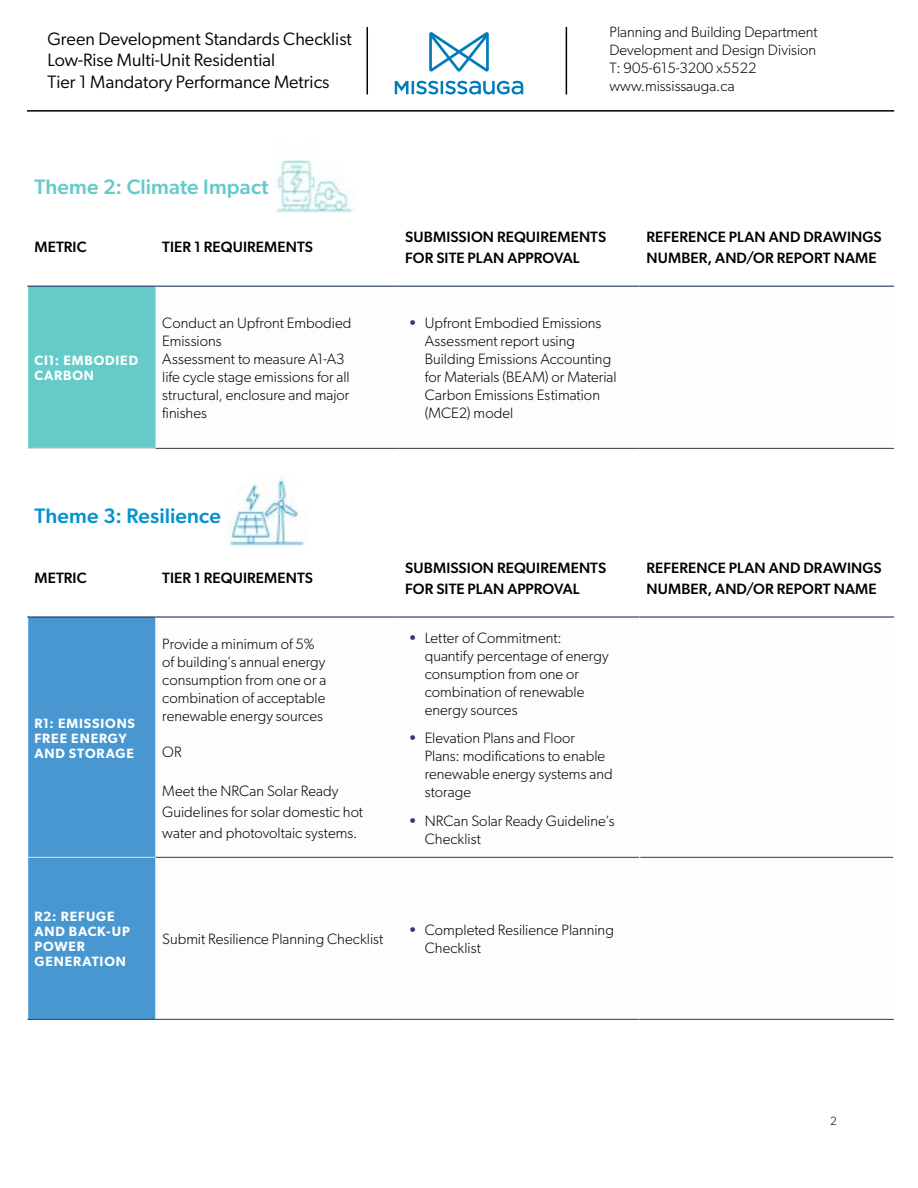
<style>
.page{position:relative;width:918px;height:1188px;background:#fff}
.page>*{position:absolute;margin:0;border:0;box-sizing:border-box;transform-origin:0 0}
.t1{font:500 21px "Gibson";letter-spacing:.005em;color:#65cbc9}
.t2{font:500 21px "Gibson";letter-spacing:.005em;color:#0693cf}
.t3{font:18px/21.6px "Gibson";color:#000}
.t4{font:300 15px/18px "Gibson";color:#000}
.t5{font:500 15px/21px "Gibson";letter-spacing:.01em;color:#000}
.t6{font:600 13.5px/15px "Gibson";letter-spacing:.065em;color:#fff}
.t7{font:300 12px "Gibson";color:#000}
.s1{font-weight:500;color:#452a73}
</style>
<div class="page">
<svg style="left:28px;top:285px;width:865px;height:1px"></svg>
<div style="left:28px;top:286px;width:128px;height:162px;background:#65cbc9"></div>
<svg style="left:156px;top:447px;width:737px;height:1px"></svg>
<hr style="left:155px;top:207px;width:1px;height:79px;background:#fff">
<hr style="left:156px;top:448px;width:243px;height:1px;background:#353744">
<hr style="left:399px;top:448px;width:241px;height:1px;background:#353744">
<hr style="left:398px;top:207px;width:1px;height:79px;background:#fff">
<hr style="left:639px;top:207px;width:1px;height:79px;background:#fff">
<hr style="left:27px;top:286px;width:129px;height:1px;background:#203564">
<hr style="left:156px;top:286px;width:243px;height:1px;background:#203564">
<hr style="left:399px;top:286px;width:241px;height:1px;background:#203564">
<hr style="left:640px;top:286px;width:254px;height:1px;background:#203564">
<hr style="left:27px;top:448px;width:129px;height:1px;background:#dfe1da">
<hr style="left:640px;top:448px;width:254px;height:1px;background:#353744">
<hr style="left:639px;top:287px;width:1px;height:161px;background:#fff">
<img style="left:275px;top:160px;width:77px;height:53px">
<div style="left:28px;top:618px;width:128px;height:401px;background:#4897d0"></div>
<svg style="left:156px;top:856px;width:737px;height:163px"></svg>
<hr style="left:156px;top:857px;width:243px;height:1px;background:#353744">
<hr style="left:399px;top:857px;width:240px;height:1px;background:#353744">
<hr style="left:27px;top:1019px;width:129px;height:1px;background:#353744">
<hr style="left:156px;top:1019px;width:243px;height:1px;background:#353744">
<hr style="left:399px;top:1019px;width:241px;height:1px;background:#353744">
<hr style="left:27px;top:616px;width:129px;height:2px;background:#203564">
<hr style="left:156px;top:616px;width:243px;height:2px;background:#203564">
<hr style="left:399px;top:616px;width:241px;height:2px;background:#203564">
<hr style="left:640px;top:616px;width:254px;height:2px;background:#203564">
<hr style="left:640px;top:857px;width:253px;height:1px;background:#353744">
<hr style="left:640px;top:1019px;width:254px;height:1px;background:#353744">
<hr style="left:28px;top:857px;width:128px;height:1px;background:#dfe1da">
<hr style="left:639px;top:618px;width:1px;height:239px;background:#fff">
<hr style="left:639px;top:857px;width:1px;height:162px;background:#fff">
<img style="left:225px;top:473px;width:83px;height:73px">
<hr style="left:27px;top:110px;width:867px;height:2px;background:#000">
<hr style="left:367px;top:27px;width:1px;height:67px;background:#000">
<hr style="left:566px;top:27px;width:1px;height:67px;background:#000">
<svg style="left:395px;top:81px;width:128px;height:13px"></svg>
<svg style="left:429px;top:32px;width:60px;height:40px"></svg>
<p class="t3" style="left:48px;top:27px;width:306px">Green Development Standards Checklist<br>Low-Rise Multi-Unit Residential<br>Tier 1 Mandatory Performance Metrics</p>
<p class="t4" style="left:609px;top:23px;width:210px">Planning and Building Department<br>Development and Design Division<br>T: 905-615-3200 x5522 www.mississauga.ca</p>
<h1 class="t1" style="left:34px;top:174px;width:236px">Theme 2: Climate Impact</h1>
<p class="t5" style="left:34px;top:237px;width:54px">METRIC</p>
<p class="t5" style="left:162px;top:237px;width:152px">TIER 1 REQUIREMENTS</p>
<p class="t5" style="left:405px;top:226px;width:203px">SUBMISSION REQUIREMENTS<br>FOR SITE PLAN APPROVAL</p>
<p class="t5" style="left:646px;top:226px;width:237px">REFERENCE PLAN AND DRAWINGS<br>NUMBER, AND/OR REPORT NAME</p>
<p class="t6" style="left:34px;top:353px;width:105px">CI1: EMBODIED<br>CARBON</p>
<p class="t4" style="left:162px;top:314px;width:191px">Conduct an Upfront Embodied<br>Emissions<br>Assessment to measure A1-A3 life cycle stage emissions for all structural, enclosure and major finishes</p>
<p class="t4" style="left:425px;top:314px;width:193px;text-indent:-16px"><span class="s1">•</span> Upfront Embodied Emissions<br>Assessment report using<br>Building Emissions Accounting for Materials (BEAM) or Material<br>Carbon Emissions Estimation (MCE2) model</p>
<h1 class="t2" style="left:34px;top:503px;width:188px">Theme 3: Resilience</h1>
<p class="t5" style="left:34px;top:567px;width:54px">METRIC</p>
<p class="t5" style="left:162px;top:567px;width:152px">TIER 1 REQUIREMENTS</p>
<p class="t5" style="left:405px;top:557px;width:203px">SUBMISSION REQUIREMENTS<br>FOR SITE PLAN APPROVAL</p>
<p class="t5" style="left:646px;top:557px;width:237px">REFERENCE PLAN AND DRAWINGS<br>NUMBER, AND/OR REPORT NAME</p>
<p class="t6" style="left:34px;top:715px;width:102px">R1: EMISSIONS<br>FREE ENERGY<br>AND STORAGE</p>
<p class="t6" style="left:34px;top:909px;width:97px">R2: REFUGE<br>AND BACK-UP<br>POWER<br>GENERATION</p>
<p class="t4" style="left:162px;top:634px;width:166px">Provide a minimum of 5% of building’s annual energy consumption from one or a combination of acceptable renewable energy sources</p>
<p class="t4" style="left:162px;top:742px;width:21px">OR</p>
<p class="t4" style="left:162px;top:780px;width:202px;line-height:21px">Meet the NRCan Solar Ready<br>Guidelines for solar domestic hot water and photovoltaic systems.</p>
<p class="t4" style="left:425px;top:628px;width:185px;text-indent:-16px"><span class="s1">•</span> Letter of Commitment: quantify percentage of energy consumption from one or combination of renewable energy sources</p>
<p class="t4" style="left:425px;top:729px;width:190px;text-indent:-16px"><span class="s1">•</span> Elevation Plans and Floor<br>Plans: modifications to enable renewable energy systems and storage</p>
<p class="t4" style="left:425px;top:811px;width:191px;text-indent:-16px"><span class="s1">•</span> NRCan Solar Ready Guideline’s<br>Checklist</p>
<p class="t4" style="left:162px;top:930px;width:223px">Submit Resilience Planning Checklist</p>
<p class="t4" style="left:425px;top:921px;width:191px;text-indent:-16px"><span class="s1">•</span> Completed Resilience Planning<br>Checklist</p>
<p class="t7" style="left:830px;top:1114px;width:8px">2</p>
</div>
